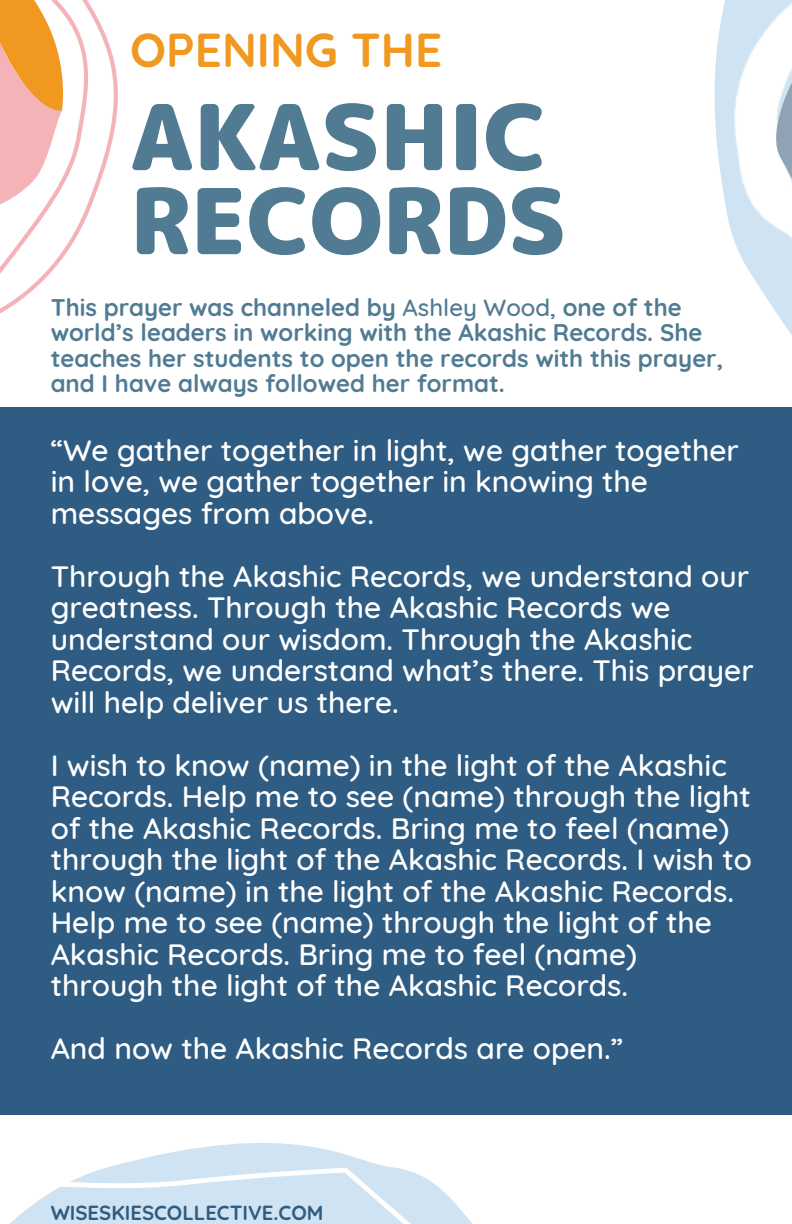
<style>
.page{position:relative;width:792px;height:1224px;background:#fff}
.page>*{position:absolute;margin:0;border:0;box-sizing:border-box;transform-origin:0 0}
.t1{font:90.6px/84px "rounded mplus 1 p black";color:#507b93}
.t2{font:700 47.4px "Quicksand";color:#f19820}
.t3{font:500 30px/31.6px "Quicksand";color:#fff}
.t4{font:700 24px/25.6px "Quicksand";color:#507b93}
.t5{font:700 20.4px "Quicksand";color:#2f5c82}
.s1{font-weight:500}
</style>
<div class="page">
<div style="left:0;top:407px;width:792px;height:708px;background:#2f5c82"></div>
<svg style="left:10px;top:1143px;width:463px;height:81px;fill:#cfe3f2"></svg>
<img style="left:714px;top:0;width:78px;height:335px">
<svg style="left:0;top:0;width:118px;height:293px"></svg>
<svg style="left:766px;top:1px;width:26px;height:243px"></svg>
<h2 class="t2" style="left:130px;top:20px;width:313px">OPENING THE</h2>
<h1 class="t1" style="left:130px;top:94px;width:438px">AKASHIC<br>RECORDS</h1>
<p class="t4" style="left:51px;top:294px;width:674px">This prayer was channeled by <span class="s1">Ashley Wood,</span> one of the world’s leaders in working with the Akashic Records. She teaches her students to open the records with this prayer, and I have always followed her format.</p>
<p class="t3" style="left:51px;top:434px;width:690px">“We gather together in light, we gather together in love, we gather together in knowing the messages from above.</p>
<p class="t3" style="left:51px;top:560px;width:705px">Through the Akashic Records, we understand our greatness. Through the Akashic Records we understand our wisdom. Through the Akashic Records, we understand what’s there. This prayer will help deliver us there.</p>
<p class="t3" style="left:51px;top:749px;width:703px">I wish to know (name) in the light of the Akashic Records. Help me to see (name) through the light of the Akashic Records. Bring me to feel (name) through the light of the Akashic Records. I wish to know (name) in the light of the Akashic Records.<br>Help me to see (name) through the light of the Akashic Records. Bring me to feel (name) through the light of the Akashic Records.</p>
<p class="t3" style="left:51px;top:1032px;width:574px">And now the Akashic Records are open.”</p>
<p class="t5" style="left:51px;top:1200px;width:274px">WISESKIESCOLLECTIVE.COM</p>
</div>
